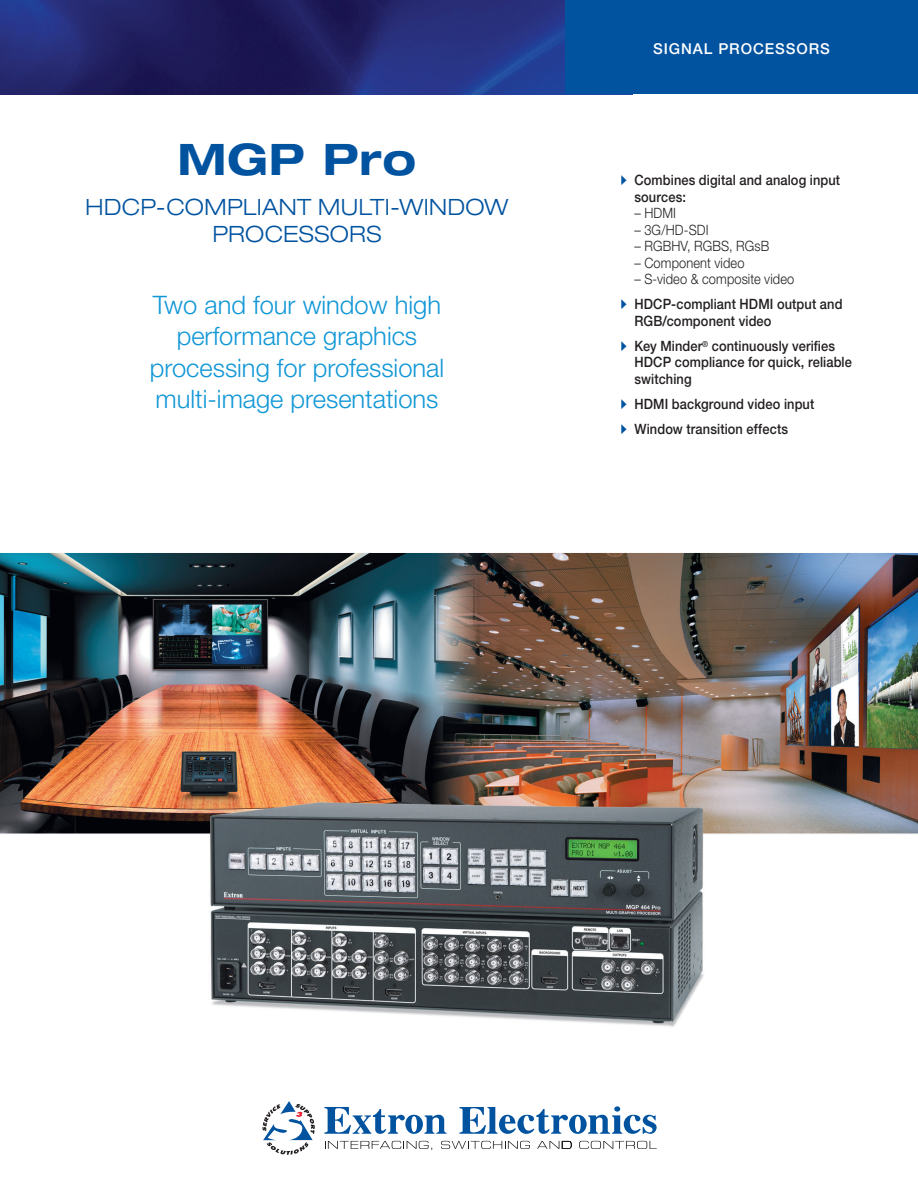
<style>
.page{position:relative;width:918px;height:1188px;background:#fff}
.page>*{position:absolute;margin:0;border:0;box-sizing:border-box;transform-origin:0 0}
.t1{font:700 expanded 43.5px "Helvetica Neue LT Std";letter-spacing:.01em;color:#0153a0}
.t2{font:300 25.5px/31.5px "Helvetica Neue LT Std";color:#1197d6;text-align:center}
.t3{font:300 expanded 22.5px/27px "Helvetica Neue LT Std";letter-spacing:.015em;color:#0153a0;text-align:center}
.t4{font:500 15px "Helvetica Neue LT Std";letter-spacing:.06em;color:#fff}
.t5{font:500 14.25px/25.2px "Helvetica Neue LT Std";letter-spacing:.01em;color:#231f20;scale:.9 1}
.t6{font:300 14.25px "Helvetica Neue LT Std";letter-spacing:.01em;color:#231f20;scale:.9 1}
.s1{font-family:"Quick Type Pi";font-weight:400;color:#0153a0}
.s2{font-weight:300}
</style>
<div class="page">
<img style="left:0;top:0;width:566px;height:94px">
<svg style="left:262px;top:1101px;width:53px;height:54px"></svg>
<svg style="left:324px;top:1107px;width:123px;height:27px"></svg>
<svg style="left:459px;top:1106px;width:198px;height:28px"></svg>
<svg style="left:325px;top:1141px;width:107px;height:9px"></svg>
<svg style="left:441px;top:1141px;width:89px;height:8px"></svg>
<svg style="left:537px;top:1141px;width:35px;height:8px"></svg>
<svg style="left:579px;top:1141px;width:78px;height:8px"></svg>
<img style="left:0;top:552px;width:918px;height:475px">
<div style="left:566px;top:0;width:352px;height:94px;background:#0153a0"></div>
<h1 class="t1" style="left:178px;top:132px;width:240px">MGP Pro</h1>
<h3 class="t3" style="left:86px;top:193px;width:424px">HDCP-COMPLIANT MULTI-WINDOW<br>PROC ESSORS</h3>
<h2 class="t2" style="left:150px;top:289px;width:296px">Two and four window high performance graphics processing for professional multi-image presentations</h2>
<p class="t4" style="left:653px;top:40px;width:178px">sig nal proc essors</p>
<p class="t5" style="left:635px;top:172px;width:230px;line-height:16.5px;text-indent:-14px"><span class="s1">A</span> Combines digital and analog input sources:</p>
<p class="t6" style="left:635px;top:204px;width:48px">– HDMI</p>
<p class="t6" style="left:635px;top:221px;width:84px">– 3G/HD-SDI</p>
<p class="t6" style="left:635px;top:237px;width:151px">– RGBHV, RGBS, RGsB</p>
<p class="t6" style="left:635px;top:254px;width:124px">– Component video</p>
<p class="t5" style="left:621px;top:266px;width:248px;text-indent:14px"><span class="s2">– S-video &amp; composite video<br></span><span class="s1">A</span> HDCP-compliant HDMI output and</p>
<p class="t5" style="left:621px;top:308px;width:239px;text-indent:14px">RGB/component video<br><span class="s1">A</span> Key Minder<sup>®</sup> continuously verifies</p>
<p class="t5" style="left:634px;top:354px;width:243px;line-height:16.5px">HDCP compliance for quick, reliable switching</p>
<p class="t5" style="left:621px;top:391px;width:216px"><span class="s1">A</span> HDMI background video input<br><span class="s1">A</span> Window transition effects</p>
</div>
